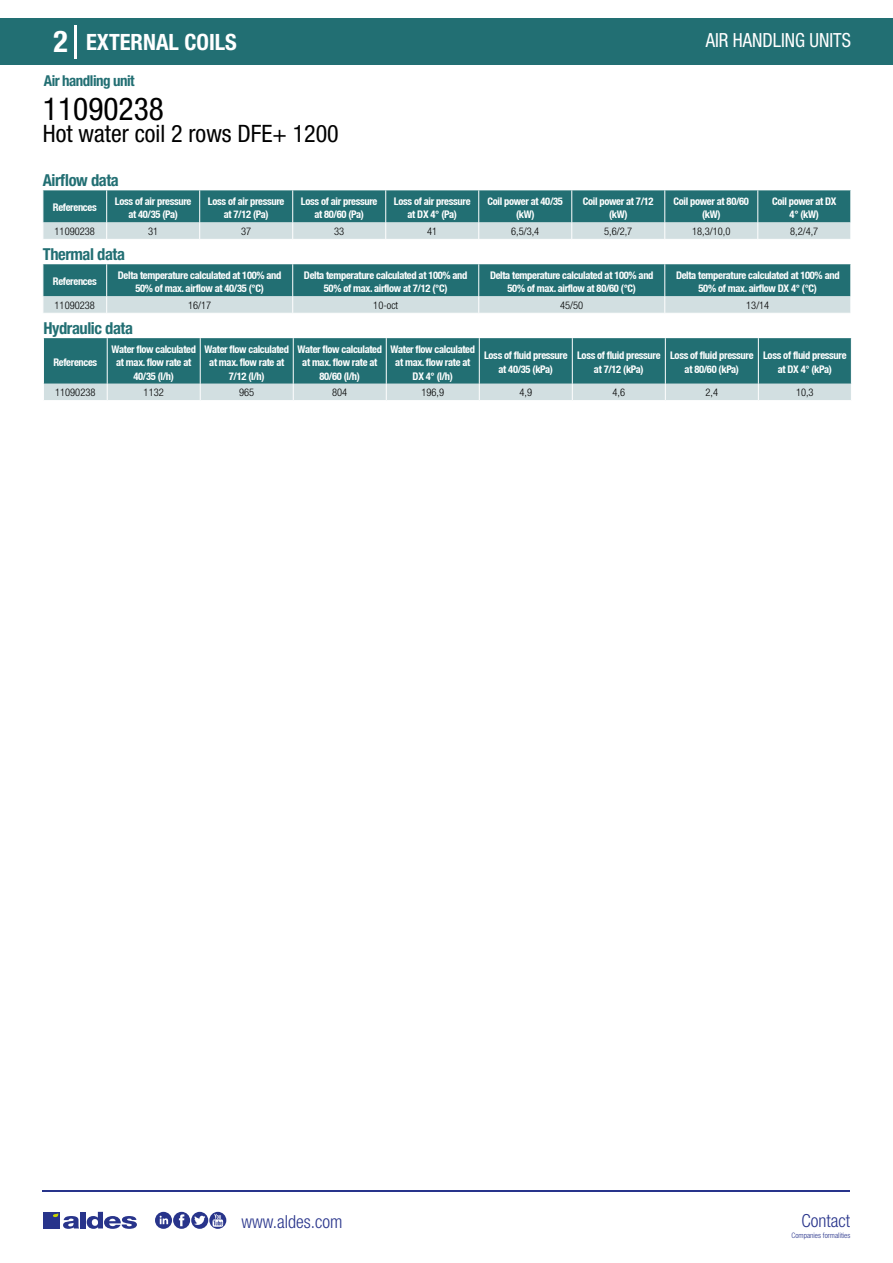
<style>
.page{position:relative;width:893px;height:1263px;background:#fff}
.page>*{position:absolute;margin:0;border:0;box-sizing:border-box;transform-origin:0 0}
.t1{font:condensed 31.5px "Helvetica Neue LT Std";color:#000}
.t2{font:700 condensed 30px "Helvetica Neue LT Std";color:#fff}
.t3{font:condensed 24px "Helvetica Neue LT Std";color:#000}
.t4{font:700 condensed 22.5px "Helvetica Neue LT Std";color:#fff}
.t5{font:condensed 19.5px "Helvetica Neue LT Std";color:#fff;scale:.95 1}
.t6{font:300 condensed 18px "Helvetica Neue";color:#28348b}
.t7{font:700 condensed 16.5px "Helvetica Neue LT Std";letter-spacing:-.025em;color:#226f73}
.t8{font:700 condensed 15px "Helvetica Neue LT Std";letter-spacing:-.035em;color:#226f73}
.t9{font:700 condensed 10.5px/13.5px "Helvetica Neue";letter-spacing:-.03em;color:#fff;text-align:center}
.t10{font:300 condensed 10.5px "Helvetica Neue";color:#000}
.t11{font:300 condensed 7.5px "Helvetica Neue";color:#28348b}
</style>
<div class="page">
<div style="left:0;top:18px;width:893px;height:46px;background:#226f73"></div>
<hr style="left:74px;top:25px;width:2px;height:33px;background:#fff">
<hr style="left:43px;top:1190px;width:807px;height:1px;background:#28348b">
<svg style="left:155px;top:1212px;width:71px;height:17px"></svg>
<div style="left:43px;top:1212px;width:17px;height:16px;background:#28348b"></div>
<div style="left:80px;top:1212px;width:6px;height:16px;background:#28348b"></div>
<svg style="left:87px;top:1212px;width:50px;height:17px"></svg>
<svg style="left:53px;top:1213px;width:26px;height:16px"></svg>
<svg style="left:43px;top:190px;width:808px;height:49px;background:#62979b"></svg>
<svg style="left:43px;top:264px;width:808px;height:49px;background:#61979a"></svg>
<svg style="left:43px;top:338px;width:809px;height:62px;background:#538e91"></svg>
<h2 class="t2" style="left:54px;top:24px;width:16px">2</h2>
<h3 class="t4" style="left:86px;top:28px;width:152px">EXTERNAL COILS</h3>
<h3 class="t5" style="left:706px;top:29px;width:154px">AIR HANDLING UNITS</h3>
<h3 class="t8" style="left:44px;top:71px;width:92px">Air handling unit</h3>
<h1 class="t1" style="left:43px;top:91px;width:122px">11090238</h1>
<h3 class="t3" style="left:43px;top:120px;width:297px">Hot water coil 2 rows DFE+ 1200</h3>
<h3 class="t7" style="left:43px;top:170px;width:77px">Airflow data</h3>
<p class="t9" style="left:53px;top:201px;width:45px">References</p>
<p class="t9" style="left:115px;top:194px;width:78px">Loss of air pressure at 40/35 (Pa)</p>
<p class="t9" style="left:208px;top:194px;width:78px">Loss of air pressure at 7/12 (Pa)</p>
<p class="t9" style="left:301px;top:194px;width:78px">Loss of air pressure at 80/60 (Pa)</p>
<p class="t9" style="left:394px;top:194px;width:78px">Loss of air pressure at DX 4° (Pa)</p>
<p class="t9" style="left:487px;top:194px;width:77px">Coil power at 40/35 (kW)</p>
<p class="t9" style="left:583px;top:194px;width:72px">Coil power at 7/12 (kW)</p>
<p class="t9" style="left:674px;top:194px;width:77px">Coil power at 80/60 (kW)</p>
<p class="t9" style="left:772px;top:194px;width:66px">Coil power at DX<br>4° (kW)</p>
<p class="t10" style="left:55px;top:225px;width:42px">11090238</p>
<p class="t10" style="left:148px;top:225px;width:12px">31</p>
<p class="t10" style="left:241px;top:225px;width:12px">37</p>
<p class="t10" style="left:334px;top:225px;width:12px">33</p>
<p class="t10" style="left:427px;top:225px;width:12px">41</p>
<p class="t10" style="left:511px;top:225px;width:30px">6,5/3,4</p>
<p class="t10" style="left:604px;top:225px;width:30px">5,6/2,7</p>
<p class="t10" style="left:692px;top:225px;width:40px">18,3/10,0</p>
<p class="t10" style="left:790px;top:225px;width:30px">8,2/4,7</p>
<h3 class="t7" style="left:43px;top:244px;width:84px">Thermal data</h3>
<p class="t9" style="left:53px;top:275px;width:45px">References</p>
<p class="t9" style="left:118px;top:268px;width:165px">Delta temperature calculated at 100% and<br>50% of max. airflow at 40/35 (°C)</p>
<p class="t9" style="left:304px;top:268px;width:165px">Delta temperature calculated at 100% and<br>50% of max. airflow at 7/12 (°C)</p>
<p class="t9" style="left:490px;top:268px;width:165px">Delta temperature calculated at 100% and<br>50% of max. airflow at 80/60 (°C)</p>
<p class="t9" style="left:676px;top:268px;width:165px">Delta temperature calculated at 100% and<br>50% of max. airflow DX 4° (°C)</p>
<p class="t10" style="left:55px;top:299px;width:42px">11090238</p>
<p class="t10" style="left:188px;top:299px;width:25px">16/17</p>
<p class="t10" style="left:373px;top:299px;width:26px">10-oct</p>
<p class="t10" style="left:560px;top:299px;width:25px">45/50</p>
<p class="t10" style="left:746px;top:299px;width:25px">13/14</p>
<h3 class="t7" style="left:43px;top:318px;width:91px">Hydraulic data</h3>
<p class="t9" style="left:53px;top:355px;width:45px">References</p>
<p class="t9" style="left:111px;top:342px;width:86px">Water flow calculated at max. flow rate at<br>40/35 (l/h)</p>
<p class="t9" style="left:204px;top:342px;width:86px">Water flow calculated at max. flow rate at<br>7/12 (l/h)</p>
<p class="t9" style="left:297px;top:342px;width:86px">Water flow calculated at max. flow rate at<br>80/60 (l/h)</p>
<p class="t9" style="left:390px;top:342px;width:86px">Water flow calculated at max. flow rate at<br>DX 4° (l/h)</p>
<p class="t9" style="left:484px;top:349px;width:85px">Loss of fluid pressure at 40/35 (kPa)</p>
<p class="t9" style="left:577px;top:349px;width:85px">Loss of fluid pressure at 7/12 (kPa)</p>
<p class="t9" style="left:670px;top:349px;width:85px">Loss of fluid pressure at 80/60 (kPa)</p>
<p class="t9" style="left:763px;top:349px;width:85px">Loss of fluid pressure at DX 4° (kPa)</p>
<p class="t10" style="left:55px;top:386px;width:42px">11090238</p>
<p class="t10" style="left:144px;top:386px;width:22px">1132</p>
<p class="t10" style="left:239px;top:386px;width:17px">965</p>
<p class="t10" style="left:332px;top:386px;width:17px">804</p>
<p class="t10" style="left:421px;top:386px;width:24px">196,9</p>
<p class="t10" style="left:519px;top:386px;width:14px">4,9</p>
<p class="t10" style="left:612px;top:386px;width:14px">4,6</p>
<p class="t10" style="left:705px;top:386px;width:14px">2,4</p>
<p class="t10" style="left:796px;top:386px;width:19px">10,3</p>
<h3 class="t6" style="left:241px;top:1211px;width:102px">www.aldes.com</h3>
<h3 class="t6" style="left:801px;top:1211px;width:50px">Contact</h3>
<p class="t11" style="left:791px;top:1230px;width:60px">Companies formalities</p>
</div>
